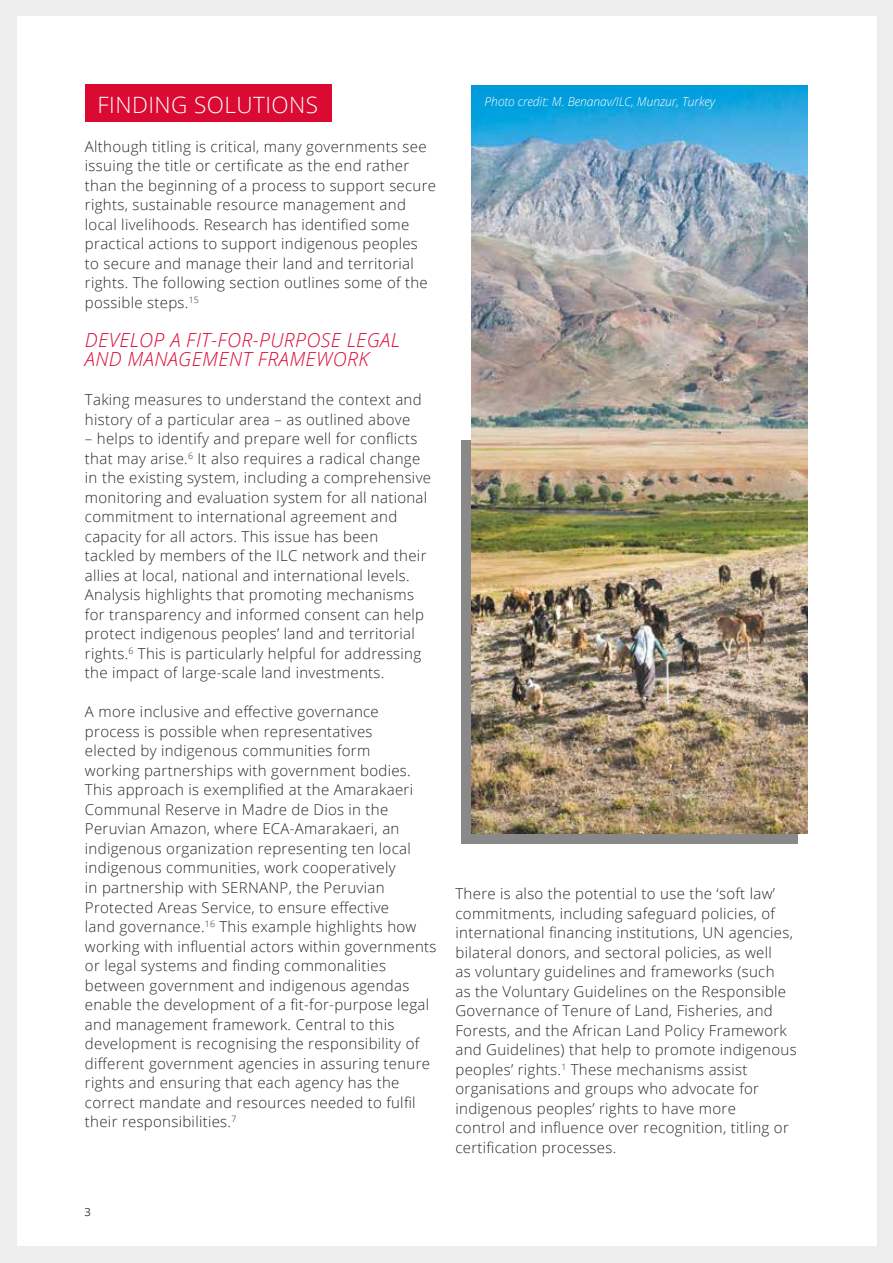
<style>
.page{position:relative;width:893px;height:1263px;background:#ededed}
.page>*{position:absolute;margin:0;border:0;box-sizing:border-box;transform-origin:0 0}
.t1{font:300 22.5px "Open Sans";letter-spacing:.02em;color:#fff}
.t2{font:italic 300 19.5px/19.5px "Open Sans";letter-spacing:.02em;color:#db0a33}
.t3{font:300 15px/19.5px "Open Sans";letter-spacing:.02em;color:#282827}
.t4{font:italic 300 12.3px "Open Sans";color:#fff}
.t5{font:11.25px "Open Sans";color:#3c3b3b}
</style>
<div class="page">
<div style="left:17px;top:17px;width:860px;height:1229px;background:#fff"></div>
<div style="left:85px;top:84px;width:247px;height:37px;background:#db0a33"></div>
<div style="left:461px;top:440px;width:337px;height:404px;background:#8a8989"></div>
<img style="left:471px;top:85px;width:336px;height:748px">
<h1 class="t1" style="left:98px;top:89px;width:222px">FINDING SOLUTIONS</h1>
<p class="t3" style="left:85px;top:136px;width:353px">Although titling is critical, many governments see issuing the title or certificate as the end rather than the beginning of a process to support secure rights, sustainable resource management and local livelihoods. Research has identified some practical actions to support indigenous peoples<br>to secure and manage their land and territorial rights. The following section outlines some of the possible steps.<sup>15</sup></p>
<h2 class="t2" style="left:85px;top:329px;width:316px">DEVELOP A FIT-FOR-PURPOSE LEGAL<br>AND MANAGEMENT FRAMEWORK</h2>
<p class="t3" style="left:85px;top:390px;width:338px">Taking measures to understand the context and history of a particular area – as outlined above</p>
<p class="t3" style="left:85px;top:429px;width:348px">– helps to identify and prepare well for conflicts that may arise.<sup>6</sup> It also requires a radical change in the existing system, including a comprehensive monitoring and evaluation system for all national commitment to international agreement and capacity for all actors. This issue has been tackled by members of the ILC network and their allies at local, national and international levels.<br>Analysis highlights that promoting mechanisms for transparency and informed consent can help protect indigenous peoples’ land and territorial rights.<sup>6</sup> This is particularly helpful for addressing the impact of large-scale land investments.</p>
<p class="t3" style="left:85px;top:702px;width:353px">A more inclusive and effective governance process is possible when representatives<br>elected by indigenous communities form<br>working partnerships with government bodies.<br>This approach is exemplified at the Amarakaeri Communal Reserve in Madre de Dios in the Peruvian Amazon, where ECA-Amarakaeri, an indigenous organization representing ten local indigenous communities, work cooperatively<br>in partnership with SERNANP, the Peruvian Protected Areas Service, to ensure effective<br>land governance.<sup>16</sup> This example highlights how working with influential actors within governments or legal systems and finding commonalities between government and indigenous agendas enable the development of a fit-for-purpose legal and management framework. Central to this development is recognising the responsibility of different government agencies in assuring tenure rights and ensuring that each agency has the correct mandate and resources needed to fulfil their responsibilities.<sup>7</sup></p>
<p class="t4" style="left:485px;top:93px;width:232px">Photo credit: M. Benanav/ILC, Munzur, Turkey</p>
<p class="t3" style="left:455px;top:883px;width:343px">There is also the potential to use the ‘soft law’ commitments, including safeguard policies, of international financing institutions, UN agencies, bilateral donors, and sectoral policies, as well<br>as voluntary guidelines and frameworks (such<br>as the Voluntary Guidelines on the Responsible Governance of Tenure of Land, Fisheries, and Forests, and the African Land Policy Framework and Guidelines) that help to promote indigenous peoples’ rights.<sup>1</sup> These mechanisms assist organisations and groups who advocate for indigenous peoples’ rights to have more<br>control and influence over recognition, titling or certification processes.</p>
<p class="t5" style="left:85px;top:1204px;width:8px">3</p>
</div>
